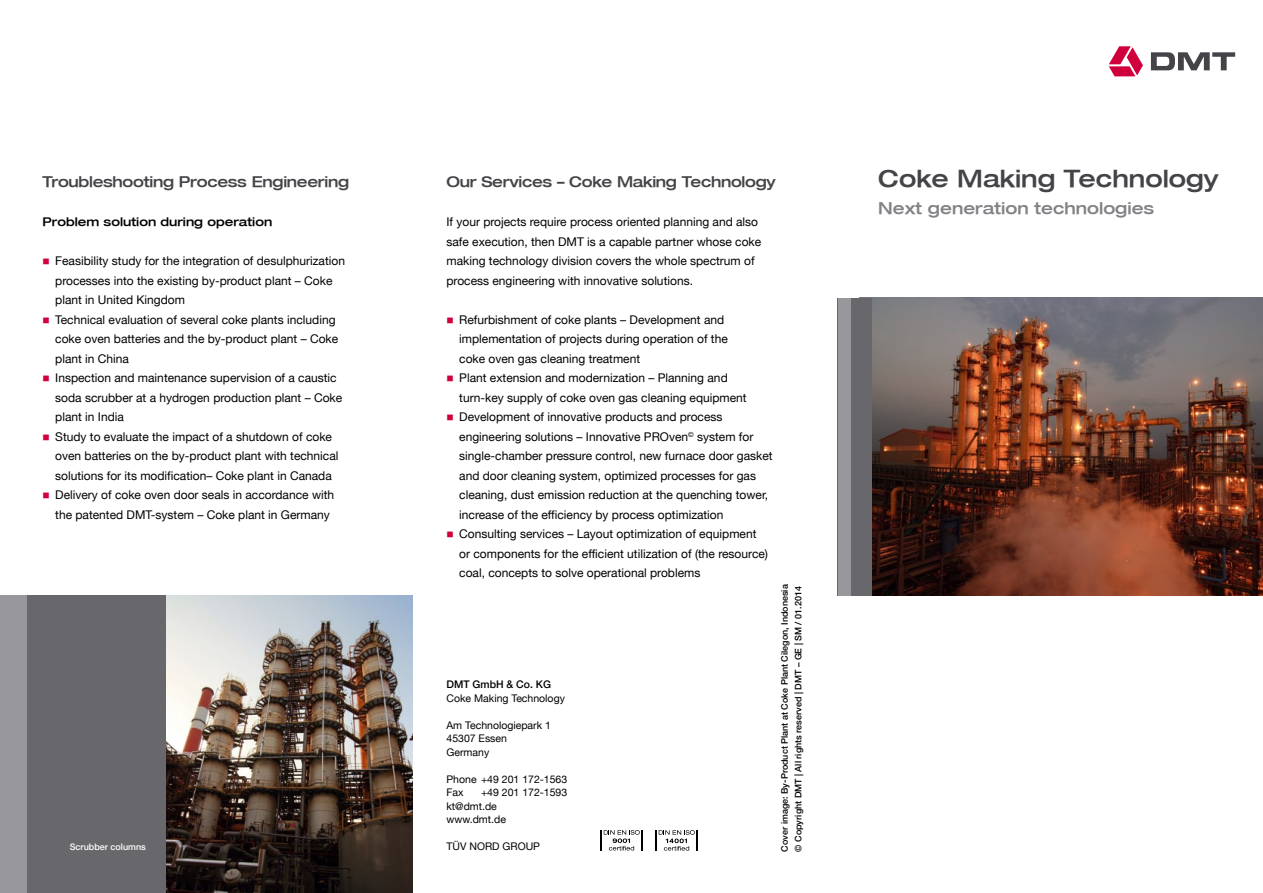
<style>
.page{position:relative;width:1263px;height:893px;background:#fff}
.page>*{position:absolute;margin:0;border:0;box-sizing:border-box;transform-origin:0 0}
.t1{font:500 expanded 24px "Helvetica Neue LT";color:#454347}
.t2{font:500 expanded 16.5px "Helvetica Neue LT";color:#828185}
.t3{font:500 expanded 15px "Helvetica Neue LT";letter-spacing:-.02em;color:#454347}
.t4{font:12px/19.5px "Helvetica Neue LT";color:#000}
.t5{font:500 expanded 12px "Helvetica Neue LT";color:#000}
.t6{font:10.5px/13.5px "Helvetica Neue LT";color:#000}
.t7{font:500 10.5px "Helvetica Neue LT";color:#000}
.t8{font:500 9px/13.8px "Helvetica Neue LT";color:#000}
.t9{font:500 9px "Helvetica Neue LT";color:#fff}
.s1{color:#cf003b}
</style>
<div class="page">
<img style="left:872px;top:298px;width:391px;height:297px">
<div style="left:838px;top:298px;width:34px;height:297px;background:#68676c"></div>
<div style="left:838px;top:298px;width:12px;height:297px;background:#98989c"></div>
<svg style="left:1109px;top:46px;width:34px;height:30px"></svg>
<svg style="left:1151px;top:52px;width:84px;height:18px"></svg>
<svg style="left:655px;top:830px;width:43px;height:21px"></svg>
<svg style="left:600px;top:830px;width:43px;height:20px"></svg>
<div style="left:25px;top:595px;width:147px;height:298px;background:#68676c"></div>
<div style="left:0;top:595px;width:27px;height:298px;background:#98989c"></div>
<img style="left:167px;top:595px;width:245px;height:298px">
<p class="t3" style="left:43px;top:172px;width:308px">Troubleshooting Process Engineering</p>
<p class="t5" style="left:43px;top:214px;width:231px">Problem solution during operation</p>
<p class="t4" style="left:55px;top:251px;width:291px;text-indent:-13px"><span class="s1">■</span> Feasibility study for the integration of desulphurization processes into the existing by-product plant – Coke plant in United Kingdom</p>
<p class="t4" style="left:55px;top:309px;width:284px;text-indent:-13px"><span class="s1">■</span> Technical evaluation of several coke plants including coke oven batteries and the by-product plant – Coke plant in China</p>
<p class="t4" style="left:55px;top:368px;width:288px;text-indent:-13px"><span class="s1">■</span> Inspection and maintenance supervision of a caustic soda scrubber at a hydrogen production plant – Coke plant in India</p>
<p class="t4" style="left:55px;top:426px;width:285px;text-indent:-13px"><span class="s1">■</span> Study to evaluate the impact of a shutdown of coke oven batteries on the by-product plant with technical solutions for its modification– Coke plant in Canada</p>
<p class="t4" style="left:55px;top:485px;width:280px;text-indent:-13px"><span class="s1">■</span> Delivery of coke oven door seals in accordance with the patented DMT-system – Coke plant in Germany</p>
<p class="t9" style="left:70px;top:842px;width:78px">Scrubber columns</p>
<p class="t3" style="left:446px;top:172px;width:331px">Our Services – Coke Making Technology</p>
<p class="t4" style="left:446px;top:212px;width:316px">If your projects require process oriented planning and also safe execution, then DMT is a capable partner whose coke making technology division covers the whole spectrum of process engineering with innovative solutions.</p>
<p class="t4" style="left:459px;top:309px;width:270px;text-indent:-13px"><span class="s1">■</span> Refurbishment of coke plants – Development and implementation of projects during operation of the coke oven gas cleaning treatment</p>
<p class="t4" style="left:459px;top:368px;width:289px;text-indent:-13px"><span class="s1">■</span> Plant extension and modernization – Planning and turn-key supply of coke oven gas cleaning equipment</p>
<p class="t4" style="left:459px;top:407px;width:315px;text-indent:-13px"><span class="s1">■</span> Development of innovative products and process engineering solutions – Innovative PROven<sup>©</sup> system for single-chamber pressure control, new furnace door gasket and door cleaning system, optimized processes for gas cleaning, dust emission reduction at the quenching tower, increase of the efficiency by process optimization</p>
<p class="t4" style="left:459px;top:524px;width:310px;text-indent:-13px"><span class="s1">■</span> Consulting services – Layout optimization of equipment or components for the efficient utilization of (the resource) coal, concepts to solve operational problems</p>
<p class="t7" style="left:446px;top:678px;width:106px">DMT GmbH &amp; Co. KG</p>
<p class="t6" style="left:446px;top:691px;width:120px">Coke Making Technology</p>
<p class="t6" style="left:446px;top:718px;width:106px">Am Technologiepark 1<br>45307 Essen<br>Germany</p>
<p class="t6" style="left:446px;top:772px;width:122px">Phone +49 201 172-1563<br>Fax</p>
<p class="t6" style="left:446px;top:785px;width:122px;text-indent:35px">+49 201 172-1593 kt@dmt.de<br>www.dmt.de</p>
<p class="t6" style="left:446px;top:839px;width:95px">TÜV NORD GROUP</p>
<p class="t8" style="left:777px;top:851px;width:269px;rotate:-90deg">Cover image: By-Product Plant at Coke Plant Cilegon, Indonesia © Copyright DMT | All rights reserved | DMT – GE | SM / 01.2014</p>
<h1 class="t1" style="left:878px;top:164px;width:342px">Coke Making Technology</h1>
<h2 class="t2" style="left:878px;top:198px;width:278px">Next generation technologies</h2>
</div>
